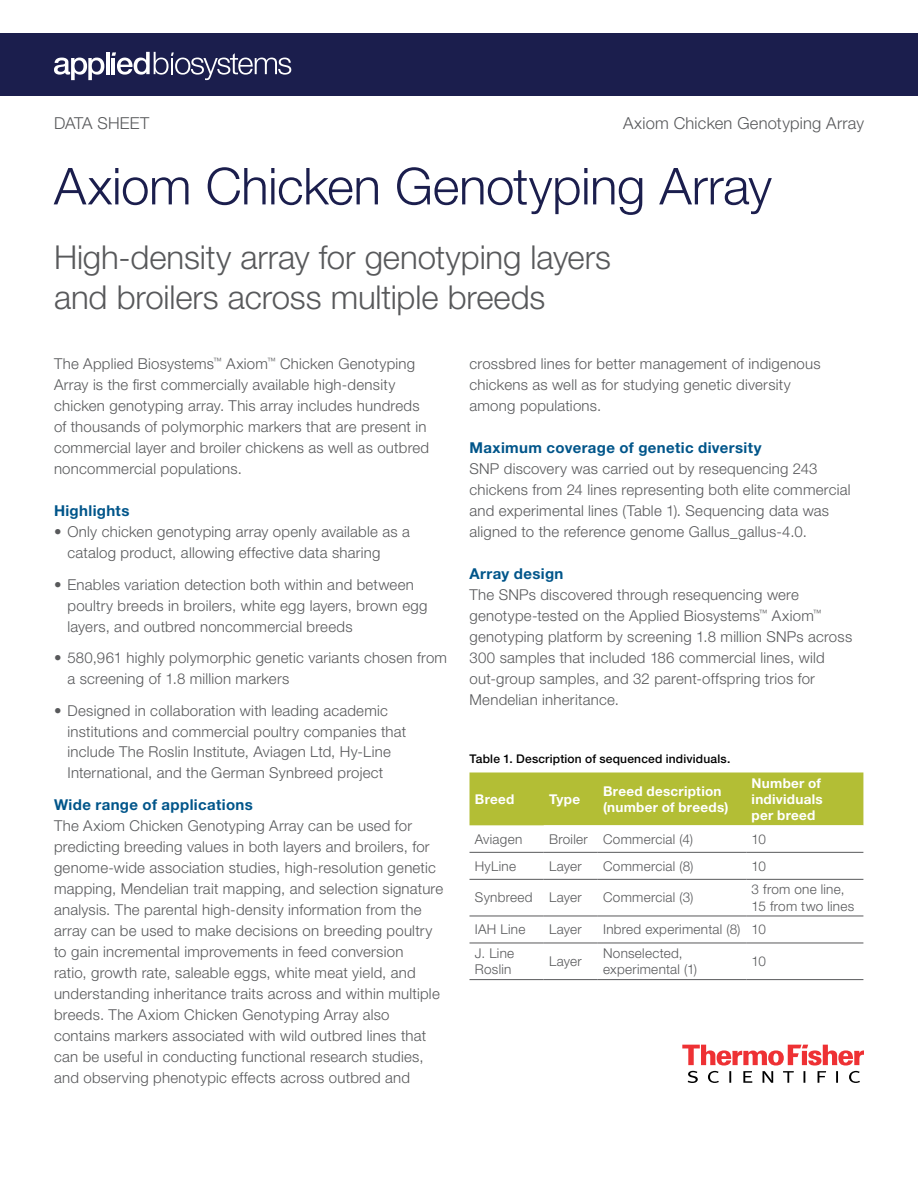
<style>
.page{position:relative;width:918px;height:1188px;background:#fff}
.page>*{position:absolute;margin:0;border:0;box-sizing:border-box;transform-origin:0 0}
.t1{font:300 51px "Helvetica Neue LT Std";letter-spacing:-.01em;color:#1b1e4d}
.t2{font:300 33px/40.5px "Helvetica Neue LT Std";letter-spacing:-.005em;color:#58595b}
.t3{font:300 16.5px "Helvetica Neue LT Std";letter-spacing:.01em;color:#58595b}
.t4{font:300 15px/21px "Helvetica Neue LT Std";letter-spacing:.015em;color:#58595b}
.t5{font:700 15px "Helvetica Neue LT Std";letter-spacing:.025em;color:#00558a}
.t6{font:300 13.5px/16.2px "Helvetica Neue LT Std";letter-spacing:.02em;color:#58595b}
.t7{font:700 13.5px/16.2px "Helvetica Neue LT Std";letter-spacing:.02em;color:#fff}
.t8{font:500 12px "Helvetica Neue LT Std";letter-spacing:.015em;color:#000}
</style>
<div class="page">
<svg style="left:682px;top:1045px;width:182px;height:38px"></svg>
<div style="left:470px;top:772px;width:393px;height:53px;background:#b3be35"></div>
<svg style="left:544px;top:825px;width:319px;height:118px"></svg>
<hr style="left:470px;top:979px;width:74px;height:1px;background:#58595b">
<hr style="left:544px;top:979px;width:54px;height:1px;background:#58595b">
<hr style="left:598px;top:979px;width:148px;height:1px;background:#58595b">
<hr style="left:746px;top:979px;width:117px;height:1px;background:#58595b">
<hr style="left:470px;top:852px;width:74px;height:1px;background:#58595b">
<hr style="left:544px;top:852px;width:54px;height:1px;background:#58595b">
<hr style="left:598px;top:852px;width:148px;height:1px;background:#58595b">
<hr style="left:746px;top:852px;width:117px;height:1px;background:#58595b">
<hr style="left:470px;top:943px;width:74px;height:1px;background:#58595b">
<hr style="left:544px;top:943px;width:54px;height:1px;background:#58595b">
<hr style="left:598px;top:943px;width:148px;height:1px;background:#58595b">
<hr style="left:746px;top:943px;width:117px;height:1px;background:#58595b">
<hr style="left:470px;top:879px;width:74px;height:1px;background:#58595b">
<hr style="left:544px;top:879px;width:54px;height:1px;background:#58595b">
<hr style="left:598px;top:879px;width:148px;height:1px;background:#58595b">
<hr style="left:746px;top:879px;width:117px;height:1px;background:#58595b">
<hr style="left:470px;top:916px;width:74px;height:1px;background:#58595b">
<hr style="left:544px;top:916px;width:54px;height:1px;background:#58595b">
<hr style="left:598px;top:916px;width:148px;height:1px;background:#58595b">
<hr style="left:746px;top:916px;width:117px;height:1px;background:#58595b">
<div style="left:0;top:33px;width:918px;height:63px;background:#1b1e4d"></div>
<svg style="left:54px;top:58px;width:50px;height:22px"></svg>
<hr style="left:106px;top:52px;width:3px;height:22px;background:#fff">
<svg style="left:112px;top:52px;width:179px;height:28px"></svg>
<p class="t3" style="left:54px;top:113px;width:97px">DATA SHEET</p>
<p class="t3" style="left:623px;top:113px;width:242px">Axiom Chicken Genotyping Array</p>
<h1 class="t1" style="left:54px;top:155px;width:719px">Axiom Chicken Genotyping Array</h1>
<h2 class="t2" style="left:54px;top:236px;width:559px">High-density array for genotyping layers and broilers across multiple breeds</h2>
<p class="t4" style="left:54px;top:353px;width:377px">The Applied Biosystems<sup>™</sup> Axiom<sup>™</sup> Chicken Genotyping Array is the first commercially available high-density chicken genotyping array. This array includes hundreds of thousands of polymorphic markers that are present in commercial layer and broiler chickens as well as outbred noncommercial populations.</p>
<p class="t5" style="left:54px;top:501px;width:77px">Highlights</p>
<p class="t4" style="left:68px;top:521px;width:344px;text-indent:-14px">• Only chicken genotyping array openly available as a catalog product, allowing effective data sharing</p>
<p class="t4" style="left:68px;top:573px;width:361px;text-indent:-14px">• Enables variation detection both within and between poultry breeds in broilers, white egg layers, brown egg layers, and outbred noncommercial breeds</p>
<p class="t4" style="left:68px;top:647px;width:381px;text-indent:-14px">• 580,961 highly polymorphic genetic variants chosen from a screening of 1.8 million markers</p>
<p class="t4" style="left:68px;top:699px;width:340px;text-indent:-14px">• Designed in collaboration with leading academic institutions and commercial poultry companies that include The Roslin Institute, Aviagen Ltd, Hy-Line International, and the German Synbreed project</p>
<p class="t5" style="left:54px;top:795px;width:200px">Wide range of applications</p>
<p class="t4" style="left:54px;top:815px;width:391px">The Axiom Chicken Genotyping Array can be used for predicting breeding values in both layers and broilers, for genome-wide association studies, high-resolution genetic mapping, Mendelian trait mapping, and selection signature analysis. The parental high-density information from the array can be used to make decisions on breeding poultry to gain incremental improvements in feed conversion<br>ratio, growth rate, saleable eggs, white meat yield, and understanding inheritance traits across and within multiple breeds. The Axiom Chicken Genotyping Array also contains markers associated with wild outbred lines that can be useful in conducting functional research studies, and observing phenotypic effects across outbred and</p>
<p class="t4" style="left:470px;top:353px;width:353px">crossbred lines for better management of indigenous chickens as well as for studying genetic diversity among populations.</p>
<p class="t5" style="left:470px;top:438px;width:294px">Maximum coverage of genetic diversity</p>
<p class="t4" style="left:470px;top:458px;width:383px">SNP discovery was carried out by resequencing 243 chickens from 24 lines representing both elite commercial and experimental lines (Table 1). Sequencing data was aligned to the reference genome Gallus_gallus-4.0.</p>
<p class="t5" style="left:470px;top:564px;width:95px">Array design</p>
<p class="t4" style="left:469px;top:584px;width:384px">The SNPs discovered through resequencing were genotype-tested on the Applied Biosystems<sup>™</sup> Axiom<sup>™ </sup>genotyping platform by screening 1.8 million SNPs across 300 samples that included 186 commercial lines, wild out-group samples, and 32 parent-offspring trios for Mendelian inheritance.</p>
<p class="t8" style="left:470px;top:752px;width:262px">Table 1. Description of sequenced individuals.</p>
<p class="t7" style="left:475px;top:791px;width:41px">Breed</p>
<p class="t7" style="left:549px;top:791px;width:33px">Type</p>
<p class="t7" style="left:603px;top:782px;width:127px">Breed description (number of breeds)</p>
<p class="t7" style="left:752px;top:774px;width:73px;text-align:justify">Number of individuals per breed</p>
<p class="t6" style="left:475px;top:830px;width:49px">Aviagen</p>
<p class="t6" style="left:549px;top:830px;width:145px">Broiler Commercial (4)</p>
<p class="t6" style="left:752px;top:830px;width:16px">10</p>
<p class="t6" style="left:475px;top:857px;width:43px">HyLine</p>
<p class="t6" style="left:549px;top:857px;width:34px">Layer</p>
<p class="t6" style="left:603px;top:857px;width:92px">Commercial (8)</p>
<p class="t6" style="left:752px;top:857px;width:16px">10</p>
<p class="t6" style="left:475px;top:889px;width:108px">Synbreed Layer</p>
<p class="t6" style="left:603px;top:889px;width:92px">Commercial (3)</p>
<p class="t6" style="left:752px;top:881px;width:104px">3 from one line,<br>15 from two lines</p>
<p class="t6" style="left:475px;top:921px;width:52px">IAH Line</p>
<p class="t6" style="left:549px;top:921px;width:34px">Layer</p>
<p class="t6" style="left:603px;top:921px;width:164px">Inbred experimental (8) 10</p>
<p class="t6" style="left:475px;top:945px;width:41px">J. Line<br>Roslin</p>
<p class="t6" style="left:549px;top:953px;width:34px">Layer</p>
<p class="t6" style="left:603px;top:945px;width:95px">Nonselected, experimental (1)</p>
<p class="t6" style="left:752px;top:953px;width:16px">10</p>
</div>
